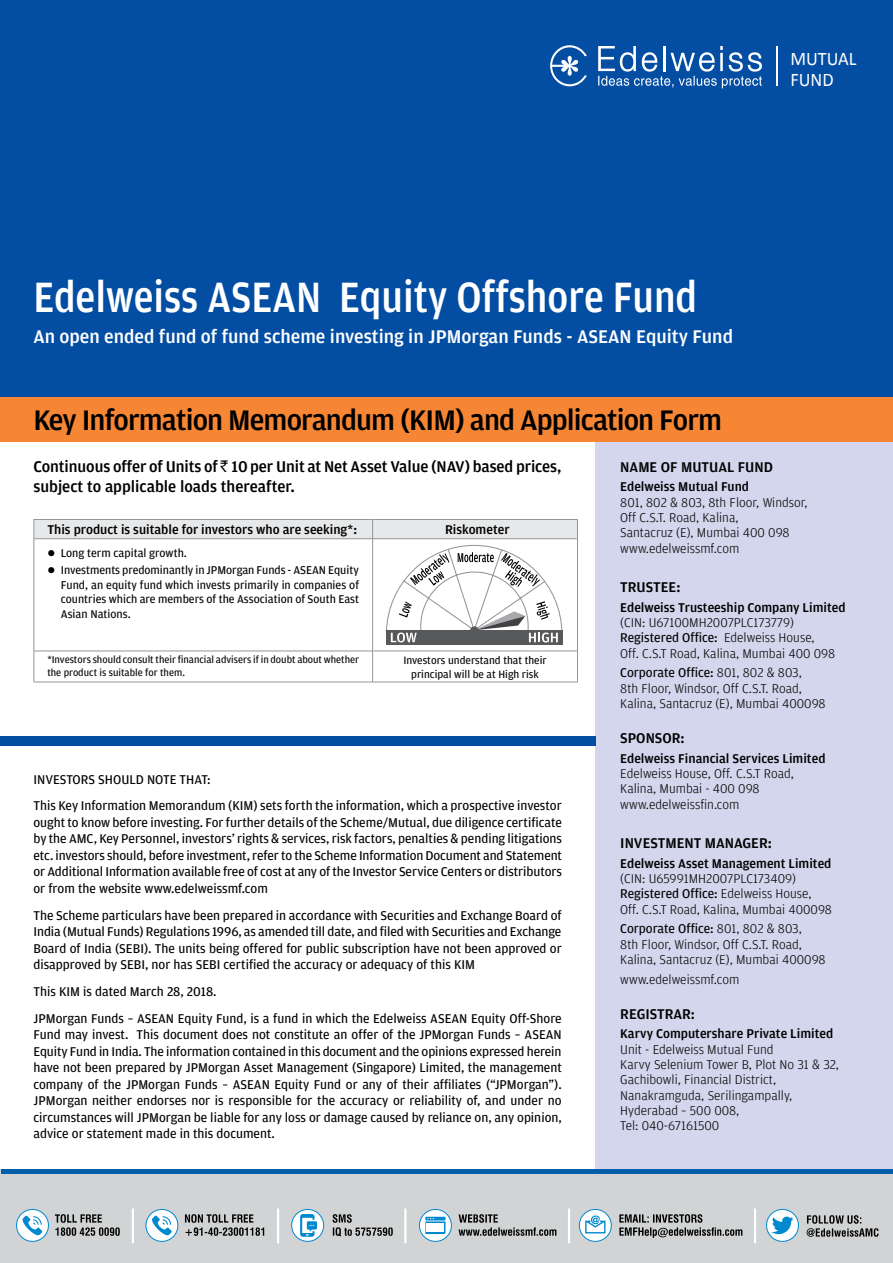
<style>
.page{position:relative;width:893px;height:1263px;background:#fff}
.page>*{position:absolute;margin:0;border:0;box-sizing:border-box;transform-origin:0 0}
.t1{font:500 45px "Amplitude";color:#fff;scale:.9 1}
.t2{font:500 30px "Amplitude";letter-spacing:-.03em;color:#000}
.t3{font:500 19.5px "Amplitude";color:#fff}
.t4{font:19.2px/21px "Calibri";color:#fff;scale:.95 1}
.t5{font:500 16.5px/20.1px "Amplitude";letter-spacing:-.005em;color:#000}
.t6{font:500 15px "Amplitude";color:#000}
.t7{font:13.5px/16.5px "Amplitude";color:#000;text-align:justify}
.t8{font:300 13.5px/15.3px "Amplitude";color:#000}
.t9{font:500 13.5px "Amplitude";color:#000}
.t10{font:12px/14.4px "Amplitude";color:#000;text-align:justify}
.t11{font:11.25px/13.5px "Amplitude";color:#000;text-align:center}
.t12{font:10.5px/12.6px "Amplitude";color:#000}
.s1{font-family:"Rupee";font-weight:400}
.s2{font-weight:400}
</style>
<div class="page">
<div style="left:596px;top:443px;width:297px;height:766px;background:#d3d6ec"></div>
<div style="left:0;top:0;width:893px;height:398px;background:#034ea2"></div>
<hr style="left:34px;top:539px;width:1px;height:112px;background:#939598">
<hr style="left:372px;top:539px;width:1px;height:112px;background:#939598">
<hr style="left:577px;top:539px;width:1px;height:112px;background:#939598">
<hr style="left:373px;top:651px;width:205px;height:1px;background:#939598">
<hr style="left:372px;top:651px;width:1px;height:31px;background:#939598">
<hr style="left:577px;top:651px;width:1px;height:31px;background:#939598">
<hr style="left:373px;top:682px;width:205px;height:1px;background:#939598">
<hr style="left:34px;top:651px;width:339px;height:1px;background:#939598">
<hr style="left:34px;top:651px;width:1px;height:31px;background:#939598">
<hr style="left:34px;top:682px;width:339px;height:1px;background:#939598">
<div style="left:386px;top:630px;width:177px;height:15px;background:#58595b"></div>
<svg style="left:33px;top:519px;width:545px;height:123px"></svg>
<div style="left:0;top:736px;width:596px;height:10px;background:#034ea2"></div>
<div style="left:0;top:398px;width:893px;height:44px;background:#f68633"></div>
<div style="left:1px;top:1170px;width:892px;height:93px;background:#d1d3d4"></div>
<hr style="left:1px;top:1169px;width:892px;height:4px;background:#005eab">
<svg style="left:55px;top:1214px;width:65px;height:22px"></svg>
<div style="left:17px;top:1209px;width:31px;height:32px;background:#fff;border-radius:50%"></div>
<div style="left:16px;top:1209px;width:33px;height:33px;border:1px solid #0089cf;border-radius:50%"></div>
<svg style="left:23px;top:1215px;width:19px;height:20px"></svg>
<svg style="left:333px;top:1214px;width:60px;height:22px"></svg>
<svg style="left:292px;top:1209px;width:32px;height:32px"></svg>
<div style="left:291px;top:1209px;width:33px;height:33px;border:1px solid #0089cf;border-radius:50%"></div>
<svg style="left:300px;top:1214px;width:17px;height:23px"></svg>
<svg style="left:619px;top:1214px;width:123px;height:24px"></svg>
<svg style="left:579px;top:1209px;width:32px;height:32px"></svg>
<div style="left:579px;top:1209px;width:33px;height:33px;border:1px solid #0089cf;border-radius:50%"></div>
<svg style="left:585px;top:1215px;width:20px;height:18px"></svg>
<svg style="left:459px;top:1214px;width:97px;height:22px"></svg>
<svg style="left:419px;top:1209px;width:32px;height:32px"></svg>
<div style="left:419px;top:1209px;width:33px;height:33px;border:1px solid #0089cf;border-radius:50%"></div>
<svg style="left:425px;top:1217px;width:20px;height:17px"></svg>
<div style="left:427px;top:1223px;width:17px;height:9px;background:#fff"></div>
<svg style="left:185px;top:1214px;width:79px;height:22px"></svg>
<svg style="left:146px;top:1209px;width:32px;height:32px"></svg>
<div style="left:146px;top:1209px;width:32px;height:33px;border:1px solid #0089cf;border-radius:50%"></div>
<svg style="left:152px;top:1215px;width:20px;height:20px"></svg>
<hr style="left:132px;top:1208px;width:2px;height:35px;background:#fff">
<hr style="left:277px;top:1208px;width:2px;height:35px;background:#fff">
<hr style="left:404px;top:1208px;width:2px;height:35px;background:#fff">
<hr style="left:568px;top:1208px;width:2px;height:35px;background:#fff">
<svg style="left:766px;top:1209px;width:32px;height:32px"></svg>
<div style="left:766px;top:1209px;width:33px;height:33px;border:1px solid #0089cf;border-radius:50%"></div>
<hr style="left:754px;top:1208px;width:2px;height:35px;background:#fff">
<svg style="left:807px;top:1215px;width:72px;height:22px"></svg>
<svg style="left:772px;top:1216px;width:21px;height:19px"></svg>
<hr style="left:776px;top:46px;width:1px;height:40px;background:#fff">
<svg style="left:550px;top:45px;width:37px;height:41px"></svg>
<svg style="left:598px;top:46px;width:164px;height:42px"></svg>
<h3 class="t4" style="left:790px;top:48px;width:71px">MUTUAL<br>FUND</h3>
<h1 class="t1" style="left:33px;top:272px;width:739px">Edelweiss ASEAN Equity Offshore Fund</h1>
<h3 class="t3" style="left:33px;top:326px;width:701px">An open ended fund of fund scheme investing in JPMorgan Funds - ASEAN Equity Fund</h3>
<h2 class="t2" style="left:33px;top:403px;width:690px">Key Information Memorandum (KIM) and Application Form</h2>
<p class="t5" style="left:33px;top:457px;width:530px">Continuous offer of Units of <span class="s1">R</span> 10 per Unit at Net Asset Value (NAV) based prices, subject to applicable loads thereafter.</p>
<p class="t9" style="left:47px;top:522px;width:311px">This product is suitable for investors who are seeking*:</p>
<p class="t9" style="left:445px;top:522px;width:66px">Riskometer</p>
<p class="t10" style="left:47px;top:546px;width:141px">● Long term capital growth.</p>
<p class="t10" style="left:61px;top:563px;width:300px;text-indent:-14px">● Investments predominantly in JPMorgan Funds - ASEAN Equity Fund, an equity fund which invests primarily in companies of countries which are members of the Association of South East Asian Nations.</p>
<p class="t12" style="left:47px;top:654px;width:313px">*Investors should consult their financial advisers if in doubt about whether the product is suitable for them.</p>
<p class="t11" style="left:403px;top:654px;width:145px">Investors understand that their principal will be at High risk</p>
<p class="t7" style="left:33px;top:766px;width:530px;line-height:26.7px">INVESTORS SHOULD NOTE THAT:<br>This Key Information Memorandum (KIM) sets forth the information, which a prospective investor</p>
<p class="t7" style="left:33px;top:814px;width:530px">ought to know before investing. For further details of the Scheme/Mutual, due diligence certificate by the AMC, Key Personnel, investors’ rights &amp; services, risk factors, penalties &amp; pending litigations etc. investors should, before investment, refer to the Scheme Information Document and Statement or Additional Information available free of cost at any of the Investor Service Centers or distributors or from the website www.edelweissmf.com</p>
<p class="t7" style="left:33px;top:907px;width:530px">The Scheme particulars have been prepared in accordance with Securities and Exchange Board of India (Mutual Funds) Regulations 1996, as amended till date, and filed with Securities and Exchange Board of India (SEBI). The units being offered for public subscription have not been approved or disapproved by SEBI, nor has SEBI certified the accuracy or adequacy of this KIM</p>
<p class="t7" style="left:33px;top:978px;width:530px;line-height:26.7px">This KIM is dated March 28, 2018.<br>JPMorgan Funds – ASEAN Equity Fund, is a fund in which the Edelweiss ASEAN Equity Off-Shore</p>
<p class="t7" style="left:33px;top:1026px;width:530px">Fund may invest. This document does not constitute an offer of the JPMorgan Funds – ASEAN Equity Fund in India. The information contained in this document and the opinions expressed herein have not been prepared by JPMorgan Asset Management (Singapore) Limited, the management company of the JPMorgan Funds – ASEAN Equity Fund or any of their affiliates (“JPMorgan”).<br>JPMorgan neither endorses nor is responsible for the accuracy or reliability of, and under no circumstances will JPMorgan be liable for any loss or damage caused by reliance on, any opinion, advice or statement made in this document.</p>
<p class="t6" style="left:620px;top:458px;width:154px">NAME OF MUTUAL FUND</p>
<p class="t9" style="left:620px;top:479px;width:130px">Edelweiss Mutual Fund</p>
<p class="t8" style="left:620px;top:495px;width:189px">801, 802 &amp; 803, 8th Floor, Windsor,<br>Off C.S.T. Road, Kalina,<br>Santacruz (E), Mumbai 400 098 www.edelweissmf.com</p>
<p class="t6" style="left:620px;top:579px;width:62px">TRUSTEE:</p>
<p class="t9" style="left:620px;top:600px;width:227px">Edelweiss Trusteeship Company Limited</p>
<p class="t8" style="left:620px;top:615px;width:216px">(CIN: U67100MH2007PLC173779)<br><span class="s2">Registered Office:</span> Edelweiss House,<br>Off. C.S.T Road, Kalina, Mumbai 400 098</p>
<p class="t8" style="left:620px;top:665px;width:207px"><span class="s2">Corporate Office:</span> 801, 802 &amp; 803,<br>8th Floor, Windsor, Off C.S.T. Road,<br>Kalina, Santacruz (E), Mumbai 400098</p>
<p class="t6" style="left:620px;top:729px;width:66px">SPONSOR:</p>
<p class="t9" style="left:620px;top:751px;width:207px">Edelweiss Financial Services Limited</p>
<p class="t8" style="left:620px;top:766px;width:175px">Edelweiss House, Off. C.S.T Road,<br>Kalina, Mumbai - 400 098 www.edelweissfin.com</p>
<p class="t6" style="left:620px;top:834px;width:153px">INVESTMENT MANAGER:</p>
<p class="t9" style="left:620px;top:856px;width:213px">Edelweiss Asset Management Limited</p>
<p class="t8" style="left:620px;top:871px;width:213px">(CIN: U65991MH2007PLC173409)<br><span class="s2">Registered Office:</span> Edelweiss House,<br>Off. C.S.T Road, Kalina, Mumbai 400098</p>
<p class="t8" style="left:620px;top:921px;width:207px"><span class="s2">Corporate Office:</span> 801, 802 &amp; 803,<br>8th Floor, Windsor, Off C.S.T. Road,<br>Kalina, Santacruz (E), Mumbai 400098</p>
<p class="t8" style="left:620px;top:972px;width:121px">www.edelweissmf.com</p>
<p class="t6" style="left:620px;top:1005px;width:76px">REGISTRAR:</p>
<p class="t9" style="left:620px;top:1026px;width:214px">Karvy Computershare Private Limited</p>
<p class="t8" style="left:620px;top:1042px;width:220px">Unit - Edelweiss Mutual Fund<br>Karvy Selenium Tower B, Plot No 31 &amp; 32,<br>Gachibowli, Financial District,<br>Nanakramguda, Serilingampally,<br>Hyderabad – 500 008,<br>Tel: 040-67161500</p>
</div>
